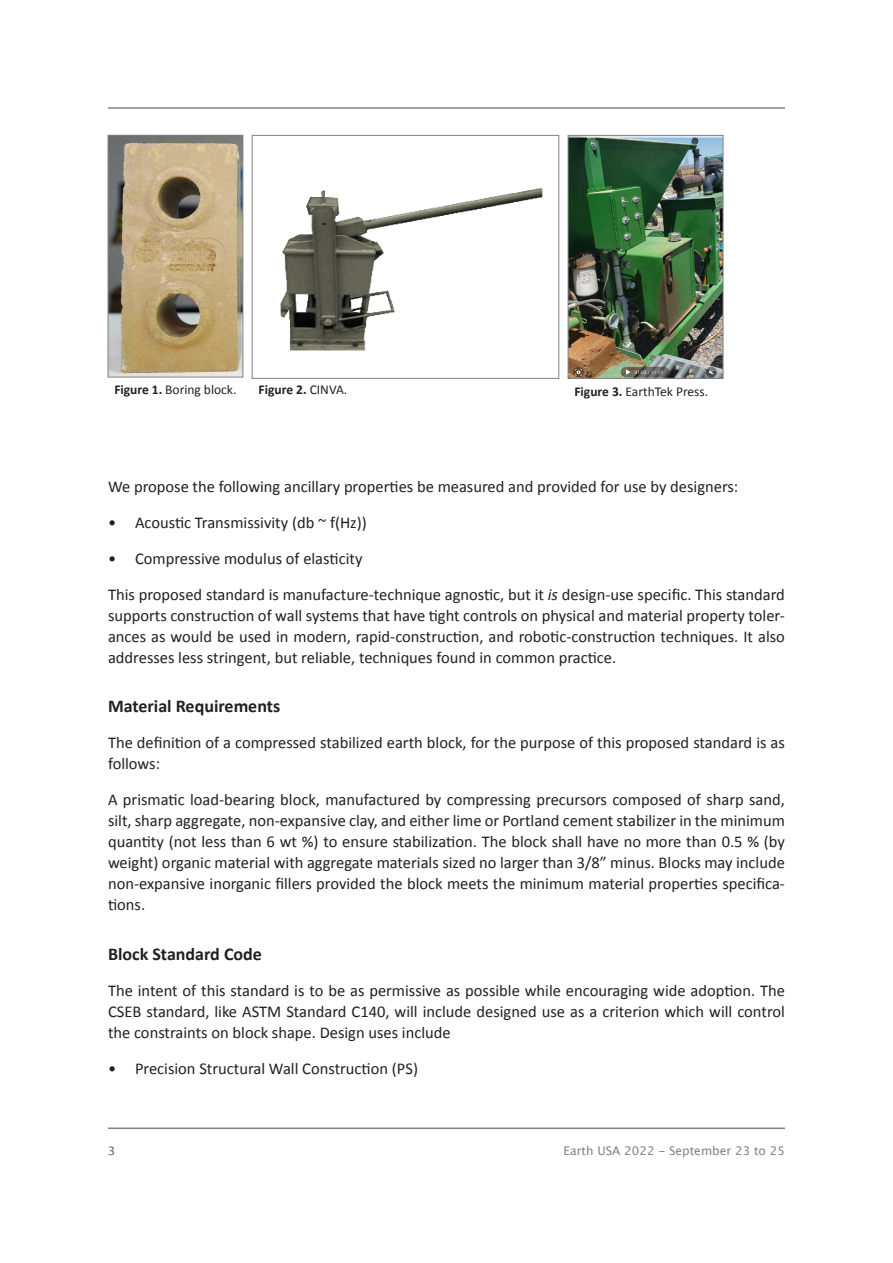
<style>
.page{position:relative;width:893px;height:1263px;background:#fff}
.page>*{position:absolute;margin:0;border:0;box-sizing:border-box;transform-origin:0 0}
.Text_Subheading{font:700 18px "Calibri";color:#231f20}
.Text_of_Paper{font:16.5px/21px "Calibri";color:#231f20;text-align:justify}
.t1{font:13.5px "Calibri";color:#231f20}
.t2{font:700 13.5px "Calibri";color:#231f20}
.t3{font:13.5px "Calibri";color:#666}
.t4{font:12px "Lucida Grande";color:#808285}
.s1{font-weight:700}
.s2{font-weight:400}
.s3{font-style:italic}
</style>
<div class="page">
<hr style="left:108px;top:1127px;width:677px;height:2px;background:#808285">
<hr style="left:108px;top:107px;width:677px;height:2px;background:#808285">
<img style="left:110px;top:137px;width:131px;height:238px">
<div style="left:108px;top:135px;width:135px;height:242px;border:1px solid #808285"></div>
<img style="left:280px;top:187px;width:263px;height:164px">
<div style="left:252px;top:135px;width:307px;height:244px;border:1px solid #808285"></div>
<img style="left:570px;top:137px;width:151px;height:240px">
<div style="left:568px;top:135px;width:155px;height:244px;border:1px solid #808285"></div>
<p class="t1" style="left:114px;top:381px;width:124px"><span class="s1">Figure 1.</span> Boring block.</p>
<p class="t2" style="left:259px;top:381px;width:90px">Figure 2. <span class="s2">CINVA.</span></p>
<p class="t1" style="left:574px;top:383px;width:135px"><span class="s1">Figure 3.</span> EarthTek Press.</p>
<p class="Text_of_Paper" style="left:108px;top:475px;width:632px">We propose the following ancillary properties be measured and provided for use by designers:</p>
<p class="Text_of_Paper" style="left:108px;top:511px;width:260px">• Acoustic Transmissivity (db ~ f(Hz))</p>
<p class="Text_of_Paper" style="left:108px;top:547px;width:256px">• Compressive modulus of elasticity</p>
<p class="Text_of_Paper" style="left:108px;top:583px;width:678px">This proposed standard is manufacture-technique agnostic, but it <span class="s3">is</span> design-use specific. This standard supports construction of wall systems that have tight controls on physical and material property toler&shy;ances as would be used in modern, rapid-construction, and robotic-construction techniques. It also addresses less stringent, but reliable, techniques found in common practice.</p>
<p class="Text_Subheading" style="left:108px;top:695px;width:174px">Material Requirements</p>
<p class="Text_of_Paper" style="left:108px;top:731px;width:678px">The definition of a compressed stabilized earth block, for the purpose of this proposed standard is as follows:</p>
<p class="Text_of_Paper" style="left:108px;top:788px;width:678px">A prismatic load-bearing block, manufactured by compressing precursors composed of sharp sand, silt, sharp aggregate, non-expansive clay, and either lime or Portland cement stabilizer in the minimum quantity (not less than 6 wt %) to ensure stabilization. The block shall have no more than 0.5 % (by weight) organic material with aggregate materials sized no larger than 3/8” minus. Blocks may include non-expansive inorganic fillers provided the block meets the minimum material properties specifica&shy;tions.</p>
<p class="Text_Subheading" style="left:108px;top:943px;width:155px">Block Standard Code</p>
<p class="Text_of_Paper" style="left:108px;top:979px;width:678px">The intent of this standard is to be as permissive as possible while encouraging wide adoption. The CSEB standard, like ASTM Standard C140, will include designed use as a criterion which will control the constraints on block shape. Design uses include</p>
<p class="Text_of_Paper" style="left:108px;top:1057px;width:311px">• Precision Structural Wall Construction (PS)</p>
<p class="t3" style="left:108px;top:1142px;width:8px">3</p>
<p class="t4" style="left:564px;top:1144px;width:223px">Earth USA 2022 - September 23 to 25</p>
</div>
